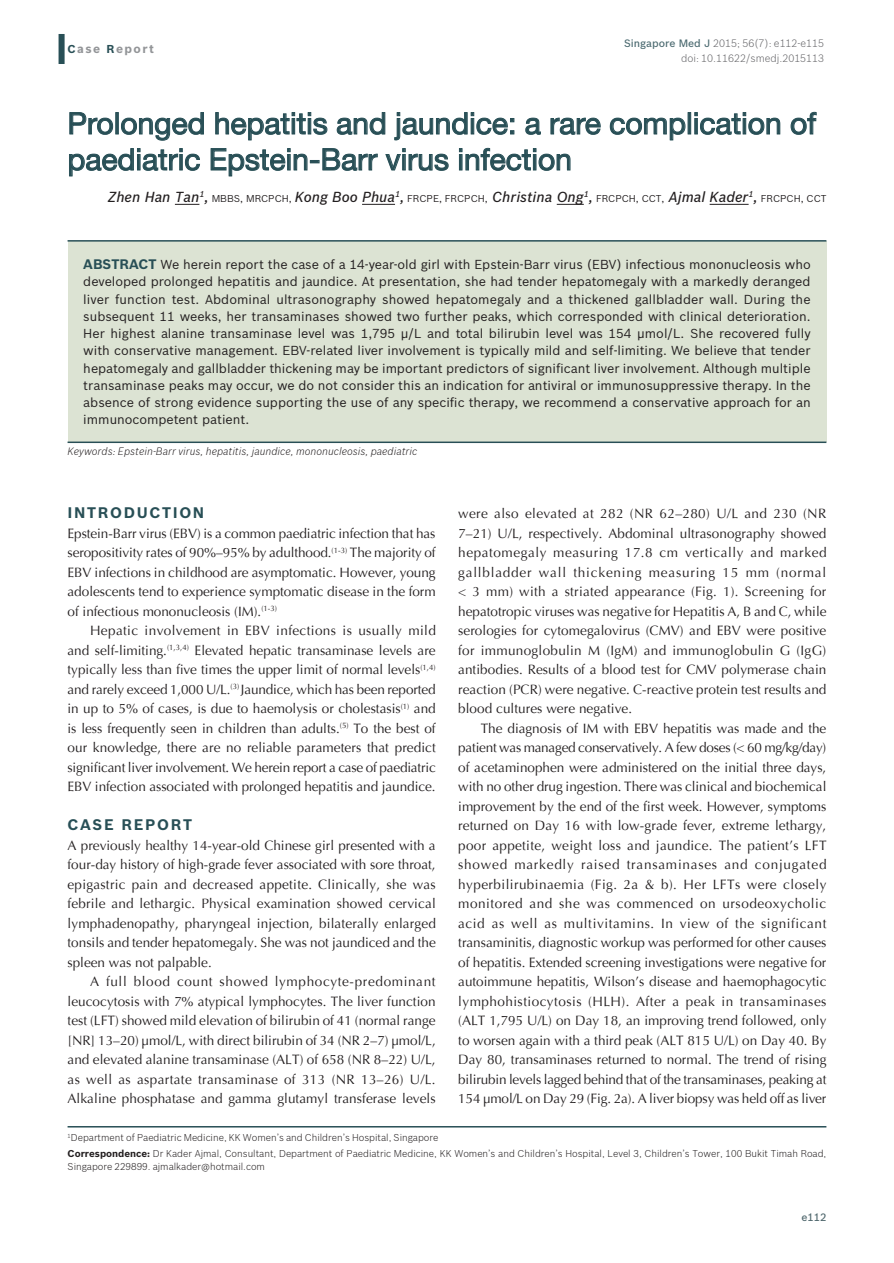
<style>
.page{position:relative;width:894px;height:1263px;background:#fff}
.page>*{position:absolute;margin:0;border:0;box-sizing:border-box;transform-origin:0 0}
.AT{font:30px/36px "Helvetica Neue";color:#284f56}
.t1{font:700 15px "Bosch Sans";letter-spacing:.11em;color:#284f56}
.AU{font:italic 500 14.25px "Bosch Sans";color:#231f20}
.TX{font:13.5px/19.5px "Optima";color:#231f20;text-align:justify}
.TXFL{font:13.5px/19.5px "Optima";color:#231f20;text-align:justify}
.ABS{font:12.75px/17.2px "Bosch Sans";color:#231f20;text-align:justify}
.AH{font:700 12px "Bosch Sans";letter-spacing:.12em;color:#939598}
.KWD{font:italic 300 10.5px "Bosch Sans";color:#231f20}
.DOI{font:300 10.5px/15px "Bosch Sans";color:#636366;text-align:right}
.FOLIO{font:500 10.5px "Bosch Sans";color:#4f676d}
.ADD{font:300 9.75px/13.5px "Bosch Sans";color:#231f20}
.AFF{font:300 9.75px "Bosch Sans";color:#231f20}
.s1{font-size:11.25px;color:#284f56}
.s2{font-weight:500;color:#4b6a70}
.s3{font-weight:400;font-style:normal;font-size:9.75px}
.s4{font-weight:700;font-size:13.5px;color:#284f56}
.s5{font-weight:700}
</style>
<div class="page">
<div style="left:58px;top:34px;width:7px;height:30px;background:#284f56"></div>
<svg style="left:175px;top:204px;width:24px;height:1px"></svg>
<hr style="left:362px;top:204px;width:33px;height:1px;background:#231f20">
<svg style="left:556px;top:204px;width:27px;height:1px"></svg>
<hr style="left:709px;top:204px;width:39px;height:1px;background:#231f20">
<svg style="left:69px;top:112px;width:44px;height:23px"></svg>
<div style="left:115px;top:112px;width:4px;height:22px;border:1px solid #284f56"></div>
<svg style="left:121px;top:112px;width:83px;height:29px"></svg>
<svg style="left:215px;top:112px;width:113px;height:29px"></svg>
<svg style="left:336px;top:112px;width:49px;height:23px"></svg>
<svg style="left:394px;top:112px;width:120px;height:29px"></svg>
<svg style="left:525px;top:117px;width:16px;height:18px"></svg>
<svg style="left:550px;top:117px;width:50px;height:18px"></svg>
<svg style="left:609px;top:117px;width:76px;height:24px"></svg>
<svg style="left:694px;top:112px;width:86px;height:23px"></svg>
<svg style="left:790px;top:112px;width:26px;height:23px"></svg>
<svg style="left:69px;top:148px;width:131px;height:29px"></svg>
<svg style="left:210px;top:148px;width:168px;height:29px"></svg>
<svg style="left:385px;top:148px;width:64px;height:23px"></svg>
<svg style="left:459px;top:148px;width:111px;height:23px"></svg>
<div style="left:68px;top:241px;width:758px;height:200px;background:#dce3d3"></div>
<hr style="left:68px;top:240px;width:758px;height:2px;background:#284f56">
<hr style="left:68px;top:441px;width:758px;height:2px;background:#284f56">
<hr style="left:68px;top:1126px;width:758px;height:1px;background:#284f56">
<p class="AH" style="left:68px;top:42px;width:88px"><span class="s1">C</span>ase <span class="s1">R</span>eport</p>
<p class="DOI" style="left:624px;top:35px;width:201px"><span class="s2">Singapore Med J</span> 2015; 56(7): e112-e115 doi: 10.11622/smedj.2015113</p>
<p class="AT" style="left:68px;top:105px;width:749px">Prolonged hepatitis and jaundice: a rare complication of paediatric Epstein-Barr virus infection</p>
<p class="AU" style="left:108px;top:188px;width:719px">Zhen Han Tan<sup>1</sup>, <span class="s3">MBBS, MRCPCH,</span> Kong Boo Phua<sup>1</sup>, <span class="s3">FRCPE, FRCPCH,</span> Christina Ong<sup>1</sup>, <span class="s3">FRCPCH, CCT,</span> Ajmal Kader<sup>1</sup>, <span class="s3">FRCPCH, CCT</span></p>
<p class="ABS" style="left:83px;top:256px;width:728px"><span class="s4">ABSTRACT</span> We herein report the case of a 14-year-old girl with Epstein-Barr virus (EBV) infectious mononucleosis who developed prolonged hepatitis and jaundice. At presentation, she had tender hepatomegaly with a markedly deranged liver function test. Abdominal ultrasonography showed hepatomegaly and a thickened gallbladder wall. During the subsequent 11 weeks, her transaminases showed two further peaks, which corresponded with clinical deterioration.<br>Her highest alanine transaminase level was 1,795 µ/L and total bilirubin level was 154 µmol/L. She recovered fully with conservative management. EBV-related liver involvement is typically mild and self-limiting. We believe that tender hepatomegaly and gallbladder thickening may be important predictors of significant liver involvement. Although multiple transaminase peaks may occur, we do not consider this an indication for antiviral or immunosuppressive therapy. In the absence of strong evidence supporting the use of any specific therapy, we recommend a conservative approach for an immunocompetent patient.</p>
<p class="KWD" style="left:68px;top:445px;width:351px">Keywords: Epstein-Barr virus, hepatitis, jaundice, mononucleosis, paediatric</p>
<h1 class="t1" style="left:68px;top:503px;width:138px">INTRODUCTION</h1>
<p class="TXFL" style="left:68px;top:523px;width:369px">Epstein-Barr virus (EBV) is a common paediatric infection that has seropositivity rates of 90%–95% by adulthood.<sup>(1-3)</sup> The majority of EBV infections in childhood are asymptomatic. However, young adolescents tend to experience symptomatic disease in the form of infectious mononucleosis (IM).<sup>(1-3)</sup></p>
<p class="TX" style="left:68px;top:621px;width:369px;text-indent:22px">Hepatic involvement in EBV infections is usually mild and self-limiting.<sup>(1,3,4)</sup> Elevated hepatic transaminase levels are typically less than five times the upper limit of normal levels<sup>(1,4) </sup>and rarely exceed 1,000 U/L.<sup>(3)</sup> Jaundice, which has been reported in up to 5% of cases, is due to haemolysis or cholestasis<sup>(1)</sup> and is less frequently seen in children than adults.<sup>(5)</sup> To the best of our knowledge, there are no reliable parameters that predict significant liver involvement. We herein report a case of paediatric EBV infection associated with prolonged hepatitis and jaundice.</p>
<h1 class="t1" style="left:68px;top:815px;width:126px">CASE REPORT</h1>
<p class="TXFL" style="left:68px;top:835px;width:370px">A previously healthy 14-year-old Chinese girl presented with a four-day history of high-grade fever associated with sore throat, epigastric pain and decreased appetite. Clinically, she was febrile and lethargic. Physical examination showed cervical lymphadenopathy, pharyngeal injection, bilaterally enlarged tonsils and tender hepatomegaly. She was not jaundiced and the spleen was not palpable.</p>
<p class="TX" style="left:68px;top:972px;width:369px;text-indent:22px">A full blood count showed lymphocyte-predominant leucocytosis with 7% atypical lymphocytes. The liver function test (LFT) showed mild elevation of bilirubin of 41 (normal range [NR] 13–20) μmol/L, with direct bilirubin of 34 (NR 2–7) μmol/L, and elevated alanine transaminase (ALT) of 658 (NR 8–22) U/L, as well as aspartate transaminase of 313 (NR 13–26) U/L.<br>Alkaline phosphatase and gamma glutamyl transferase levels</p>
<p class="TX" style="left:458px;top:504px;width:369px">were also elevated at 282 (NR 62–280) U/L and 230 (NR 7–21) U/L, respectively. Abdominal ultrasonography showed hepatomegaly measuring 17.8 cm vertically and marked gallbladder wall thickening measuring 15 mm (normal &lt; 3 mm) with a striated appearance (Fig. 1). Screening for hepatotropic viruses was negative for Hepatitis A, B and C, while serologies for cytomegalovirus (CMV) and EBV were positive for immunoglobulin M (IgM) and immunoglobulin G (IgG) antibodies. Results of a blood test for CMV polymerase chain reaction (PCR) were negative. C-reactive protein test results and blood cultures were negative.</p>
<p class="TX" style="left:458px;top:718px;width:369px;text-indent:22px">The diagnosis of IM with EBV hepatitis was made and the patient was managed conservatively. A few doses (&lt; 60 mg/kg/day) of acetaminophen were administered on the initial three days, with no other drug ingestion. There was clinical and biochemical improvement by the end of the first week. However, symptoms returned on Day 16 with low-grade fever, extreme lethargy, poor appetite, weight loss and jaundice. The patient’s LFT showed markedly raised transaminases and conjugated hyperbilirubinaemia (Fig. 2a &amp; b). Her LFTs were closely monitored and she was commenced on ursodeoxycholic acid as well as multivitamins. In view of the significant transaminitis, diagnostic workup was performed for other causes of hepatitis. Extended screening investigations were negative for autoimmune hepatitis, Wilson’s disease and haemophagocytic lymphohistiocytosis (HLH). After a peak in transaminases (ALT 1,795 U/L) on Day 18, an improving trend followed, only to worsen again with a third peak (ALT 815 U/L) on Day 40. By Day 80, transaminases returned to normal. The trend of rising bilirubin levels lagged behind that of the transaminases, peaking at 154 µ mol/L on Day 29 (Fig. 2a). A liver biopsy was held off as liver</p>
<p class="AFF" style="left:68px;top:1131px;width:372px"><sup>1</sup>Department of Paediatric Medicine, KK Women’s and Children’s Hospital, Singapore</p>
<p class="ADD" style="left:68px;top:1146px;width:760px"><span class="s5">Correspondence:</span> Dr Kader Ajmal, Consultant, Department of Paediatric Medicine, KK Women’s and Children’s Hospital, Level 3, Children’s Tower, 100 Bukit Timah Road,<br>Singapore 229899. ajmalkader@hotmail.com</p>
<p class="FOLIO" style="left:801px;top:1211px;width:26px">e112</p>
</div>
